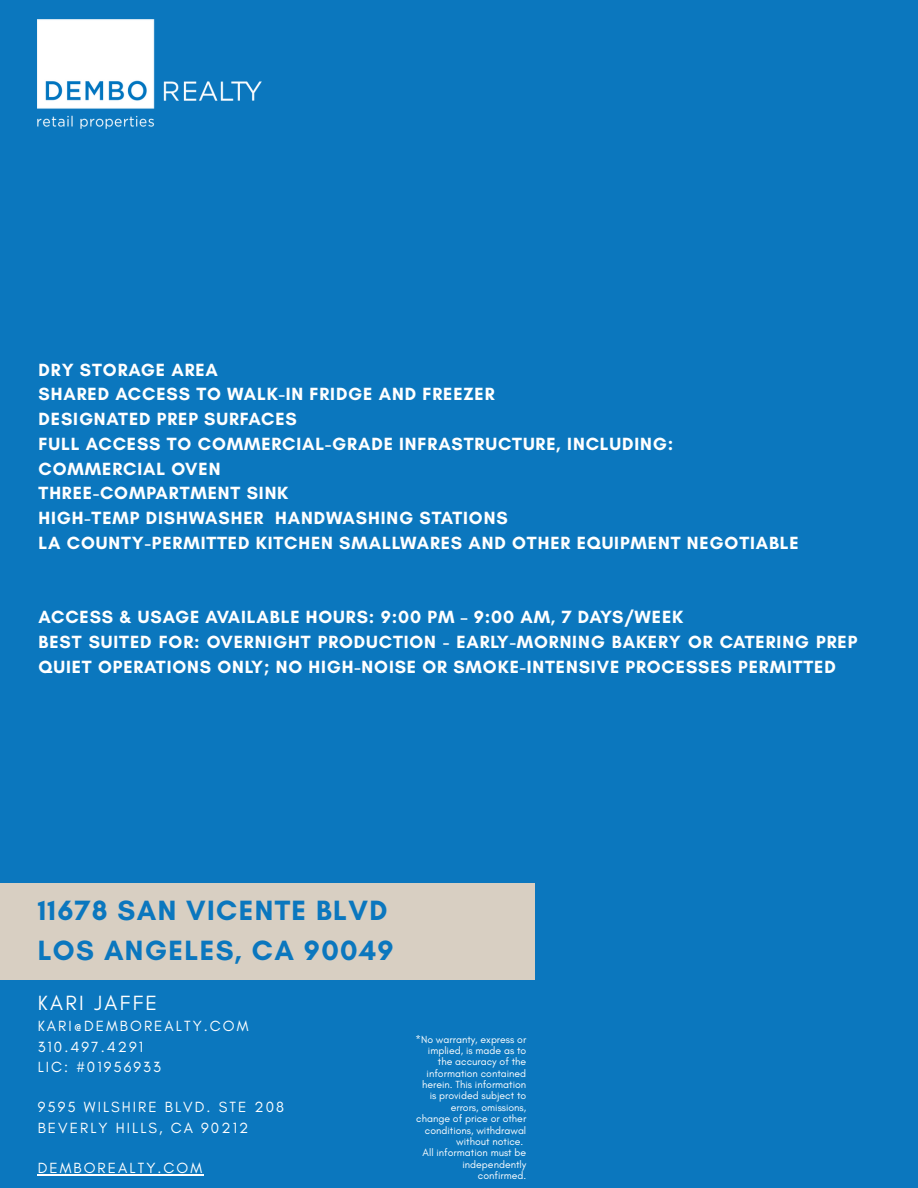
<style>
.page{position:relative;width:918px;height:1188px;background:#0b77be}
.page>*{position:absolute;margin:0;border:0;box-sizing:border-box;transform-origin:0 0}
.t1{font:700 28.35px/39.3px "Glacial Indifference";letter-spacing:.05em;color:#0b77be}
.t2{font:21px "Glacial Indifference";letter-spacing:.115em;color:#fff}
.t3{font:700 18px/24.8px "Glacial Indifference";letter-spacing:.05em;color:#fff}
.t4{font:15px/20.2px "Glacial Indifference";letter-spacing:.135em;color:#fff}
.t5{font:10.5px/11.4px "Glacial Indifference";color:#fff;text-align:right}
</style>
<div class="page">
<div style="left:0;top:884px;width:535px;height:96px;background:#d8cfc2"></div>
<img style="left:38px;top:20px;width:224px;height:109px">
<hr style="left:38px;top:1174px;width:166px;height:1px;background:#fff">
<p class="t3" style="left:39px;top:357px;width:762px">DRY STORAGE AREA<br>SHARED ACCESS TO WALK-IN FRIDGE AND FREEZER<br>DESIGNATED PREP SURFACES<br>FULL ACCESS TO COMMERCIAL-GRADE INFRASTRUCTURE, INCLUDING:<br>COMMERCIAL OVEN<br>THREE-COMPARTMENT SINK<br>HIGH-TEMP DISHWASHER HANDWASHING STATIONS<br>LA COUNTY-PERMITTED KITCHEN SMALLWARES AND OTHER EQUIPMENT NEGOTIABLE</p>
<p class="t3" style="left:39px;top:604px;width:820px">ACCESS &amp; USAGE AVAILABLE HOURS: 9:00 PM – 9:00 AM, 7 DAYS/WEEK<br>BEST SUITED FOR: OVERNIGHT PRODUCTION - EARLY-MORNING BAKERY OR CATERING PREP<br>QUIET OPERATIONS ONLY; NO HIGH-NOISE OR SMOKE-INTENSIVE PROCESSES PERMITTED</p>
<h1 class="t1" style="left:38px;top:891px;width:358px">11678 SAN VICENTE BLVD<br>LOS ANGELES, CA 90049</h1>
<p class="t2" style="left:38px;top:990px;width:121px">KARI JAFFE</p>
<p class="t4" style="left:38px;top:1016px;width:212px">KARI@DEMBOREALTY.COM<br>310.497.4291<br>LIC: #01956933</p>
<p class="t4" style="left:38px;top:1097px;width:248px">9595 WILSHIRE BLVD. STE 208<br>BEVERLY HILLS, CA 90212</p>
<p class="t4" style="left:38px;top:1158px;width:166px">DEMBOREALTY.COM</p>
<p class="t5" style="left:415px;top:1033px;width:112px">*No warranty, express or implied, is made as to the accuracy of the information contained herein. This information is provided subject to errors, omissions, change of price or other conditions, withdrawal without notice.<br>All information must be independently confirmed.</p>
</div>
